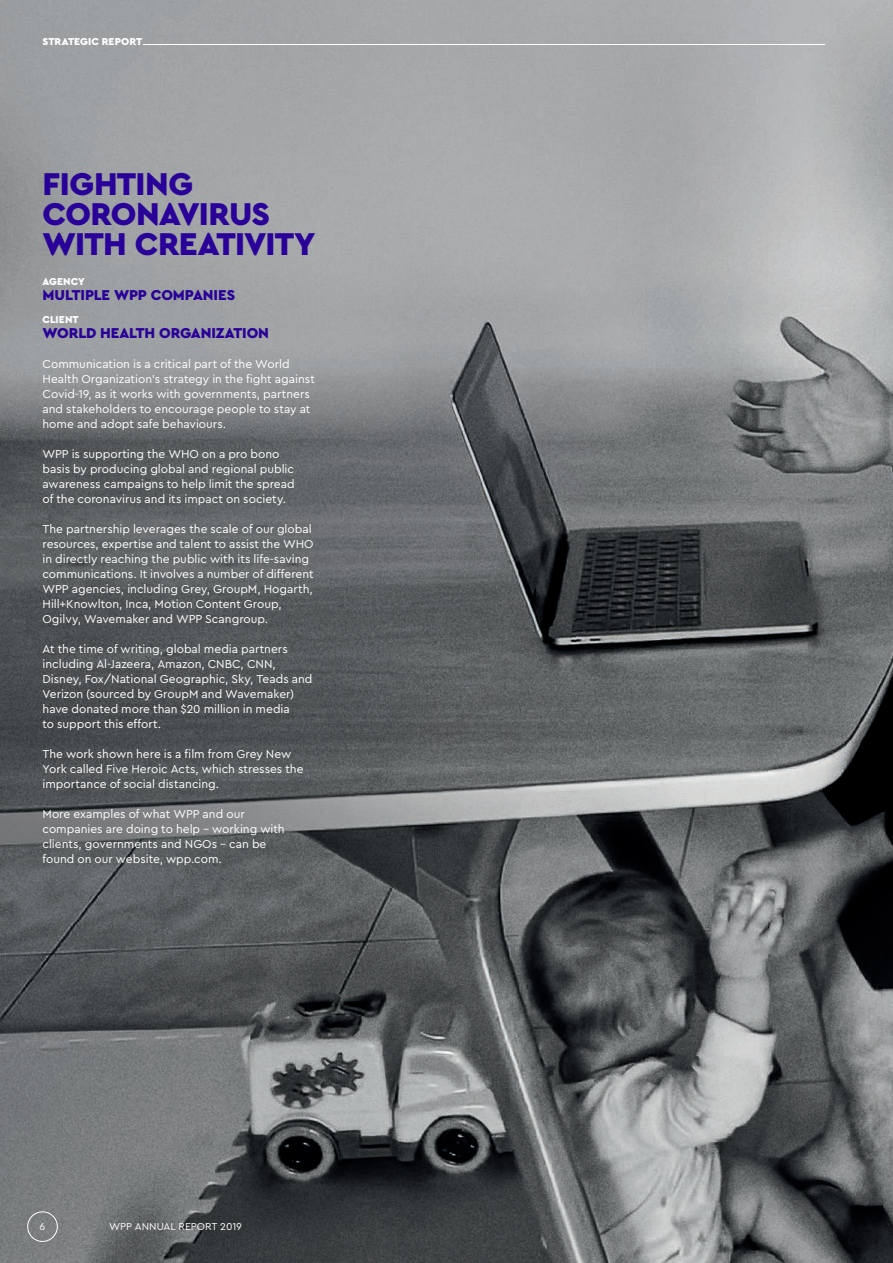
<style>
.page{position:relative;width:893px;height:1263px;background:#fff}
.page>*{position:absolute;margin:0;border:0;box-sizing:border-box;transform-origin:0 0}
.t1{font:900 33px/30px "WPP";letter-spacing:-.02em;color:#290098}
.t2{font:900 15px "WPP";letter-spacing:-.01em;color:#290098}
.t3{font:12px/15px "WPP";color:#fff}
.t4{font:900 10.5px "WPP";letter-spacing:.005em;color:#fff}
.t5{font:10.5px "WPP";letter-spacing:-.005em;color:#fff}
</style>
<div class="page">
<img style="left:0;top:0;width:893px;height:1263px">
<hr style="left:144px;top:44px;width:681px;height:1px;background:#fff">
<div style="left:27px;top:1211px;width:31px;height:31px;border:1px solid #fff;border-radius:50%"></div>
<p class="t4" style="left:43px;top:35px;width:101px">STRATEGIC REPORT</p>
<h1 class="t1" style="left:43px;top:168px;width:274px">FIGHTING<br>CORONAVIRUS<br>WITH CREATIVITY</h1>
<p class="t4" style="left:43px;top:275px;width:44px">AGENCY</p>
<p class="t2" style="left:43px;top:285px;width:194px">MULTIPLE WPP COMPANIES</p>
<p class="t4" style="left:43px;top:312px;width:38px">CLIENT</p>
<p class="t2" style="left:43px;top:323px;width:228px">WORLD HEALTH ORGANIZATION</p>
<p class="t3" style="left:43px;top:355px;width:274px">Communication is a critical part of the World Health Organization’s strategy in the fight against Covid-19, as it works with governments, partners and stakeholders to encourage people to stay at home and adopt safe behaviours.</p>
<p class="t3" style="left:43px;top:445px;width:254px">WPP is supporting the WHO on a pro bono basis by producing global and regional public awareness campaigns to help limit the spread of the coronavirus and its impact on society.</p>
<p class="t3" style="left:43px;top:520px;width:273px">The partnership leverages the scale of our global resources, expertise and talent to assist the WHO in directly reaching the public with its life-saving communications. It involves a number of different WPP agencies, including Grey, GroupM, Hogarth, Hill+Knowlton, Inca, Motion Content Group, Ogilvy, Wavemaker and WPP Scangroup.</p>
<p class="t3" style="left:43px;top:640px;width:271px">At the time of writing, global media partners including Al-Jazeera, Amazon, CNBC, CNN, Disney, Fox/National Geographic, Sky, Teads and Verizon (sourced by GroupM and Wavemaker) have donated more than $20 million in media<br>to support this effort.</p>
<p class="t3" style="left:43px;top:745px;width:263px">The work shown here is a film from Grey New<br>York called Five Heroic Acts, which stresses the importance of social distancing.</p>
<p class="t3" style="left:43px;top:805px;width:244px">More examples of what WPP and our companies are doing to help – working with clients, governments and NGOs – can be found on our website, wpp.com.</p>
<p class="t5" style="left:40px;top:1220px;width:7px">6</p>
<p class="t5" style="left:109px;top:1220px;width:134px">WPP ANNUAL REPORT 2019</p>
</div>
